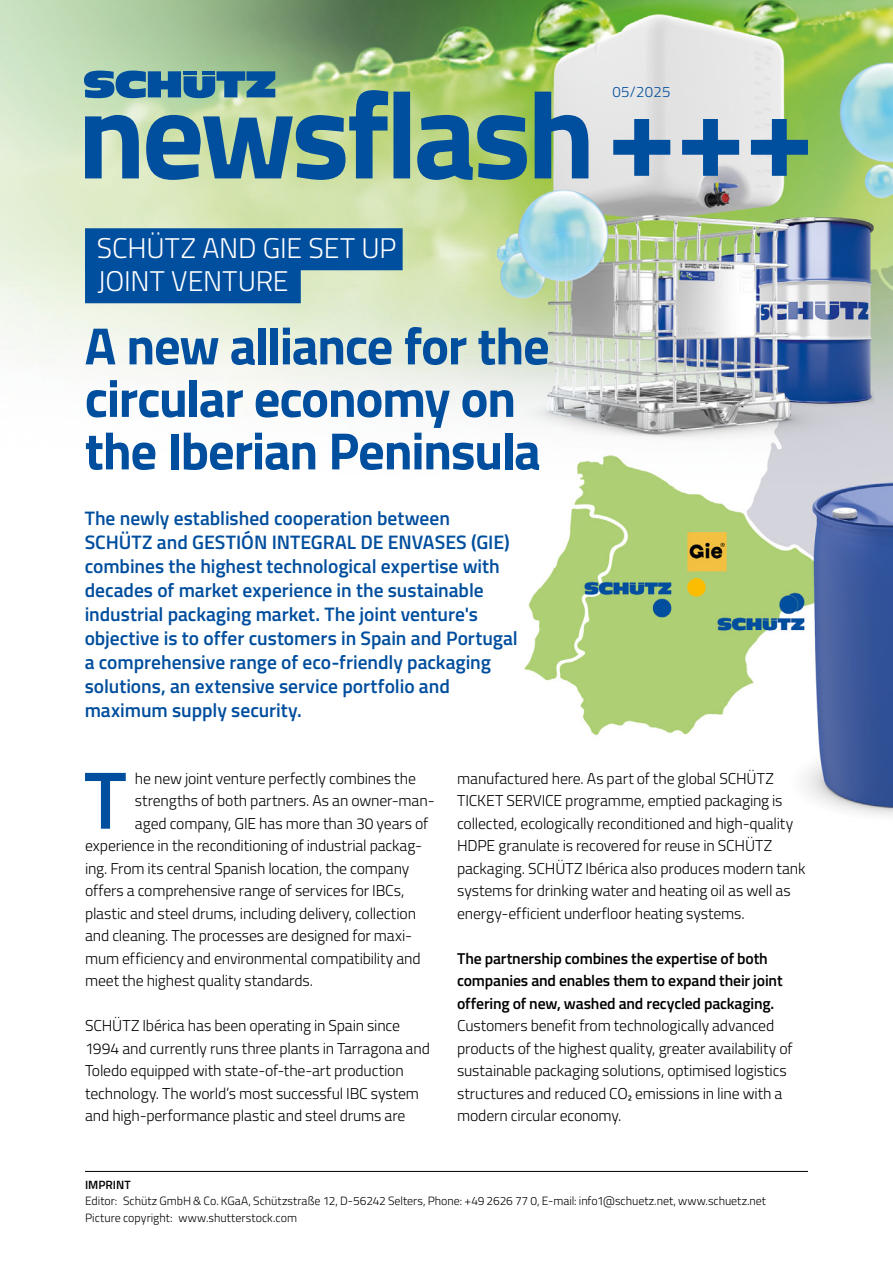
<style>
.page{position:relative;width:893px;height:1263px;background:#fff}
.page>*{position:absolute;margin:0;border:0;box-sizing:border-box;transform-origin:0 0}
.t1{font:600 81.45px "Cairo";color:#004e9e}
.t2{font:700 52.5px/52.5px "Cairo";letter-spacing:-.025em;color:#004e9e}
.t3{font:300 28.5px/33px "Cairo";letter-spacing:-.005em;color:#fff}
.t4{font:600 19.5px/24px "Cairo";letter-spacing:-.005em;color:#004e9e}
.t5{font:300 15.75px/22.5px "Cairo";letter-spacing:-.01em;color:#000}
.t6{font:600 15.75px/22.5px "Cairo";letter-spacing:-.01em;color:#000}
.t7{font:300 15px "Cairo";letter-spacing:.02em;color:#004e9e}
.t8{font:300 12px/16.5px "Cairo";color:#000}
.t9{font:600 12px "Cairo";color:#000}
</style>
<div class="page">
<img style="left:0;top:0;width:893px;height:1171px">
<hr style="left:85px;top:1171px;width:723px;height:1px;background:#000">
<div style="left:85px;top:228px;width:318px;height:42px;background:#004e9e"></div>
<div style="left:85px;top:261px;width:216px;height:42px;background:#004e9e"></div>
<svg style="left:84px;top:71px;width:191px;height:27px;background:#2e719e"></svg>
<hr style="left:184px;top:71px;width:13px;height:4px;background:#004e9e">
<hr style="left:202px;top:71px;width:13px;height:4px;background:#004e9e">
<svg style="left:85px;top:90px;width:723px;height:90px;background:#79a2a8"></svg>
<h3 class="t3" style="left:97px;top:232px;width:301px">SCHÜTZ AND GIE SET UP<br>JOINT VENTURE</h3>
<h2 class="t2" style="left:85px;top:320px;width:467px">A new alliance for the circular economy on the Iberian Peninsula</h2>
<p class="t4" style="left:85px;top:506px;width:435px">The newly established cooperation between SCHÜTZ and GESTIÓN INTEGRAL DE ENVASES (GIE) combines the highest technological expertise with decades of market experience in the sustainable industrial packaging market. The joint venture's objective is to offer customers in Spain and Portugal a comprehensive range of eco-friendly packaging solutions, an extensive service portfolio and maximum supply security.</p>
<p class="t7" style="left:612px;top:81px;width:60px">05/2025</p>
<h1 class="t1" style="left:84px;top:739px;width:44px">T</h1>
<p class="t5" style="left:135px;top:767px;width:282px">he new joint venture perfectly combines the</p>
<p class="t5" style="left:135px;top:789px;width:301px">strengths of both partners. As an owner-man-</p>
<p class="t5" style="left:135px;top:812px;width:295px">aged company, GIE has more than 30 years of</p>
<p class="t5" style="left:85px;top:834px;width:339px">experience in the reconditioning of industrial packag-</p>
<p class="t5" style="left:85px;top:857px;width:326px">ing. From its central Spanish location, the company</p>
<p class="t5" style="left:85px;top:879px;width:321px">offers a comprehensive range of services for IBCs,</p>
<p class="t5" style="left:85px;top:902px;width:332px">plastic and steel drums, including delivery, collection</p>
<p class="t5" style="left:85px;top:924px;width:329px">and cleaning. The processes are designed for maxi-</p>
<p class="t5" style="left:85px;top:947px;width:337px">mum efficiency and environmental compatibility and</p>
<p class="t5" style="left:85px;top:969px;width:229px">meet the highest quality standards.</p>
<p class="t5" style="left:85px;top:1014px;width:346px">SCHÜTZ Ibérica has been operating in Spain since 1994 and currently runs three plants in Tarragona and Toledo equipped with state-of-the-art production technology. The world’s most successful IBC system and high-performance plastic and steel drums are</p>
<p class="t5" style="left:457px;top:767px;width:350px">manufactured here. As part of the global SCHÜTZ TICKET SERVICE programme, emptied packaging is collected, ecologically reconditioned and high-quality HDPE granulate is recovered for reuse in SCHÜTZ packaging. SCHÜTZ Ibérica also produces modern tank systems for drinking water and heating oil as well as energy-efficient underfloor heating systems.</p>
<p class="t6" style="left:457px;top:947px;width:327px">The partnership combines the expertise of both companies and enables them to expand their joint offering of new, washed and recycled packaging.</p>
<p class="t5" style="left:457px;top:1014px;width:337px">Customers benefit from technologically advanced products of the highest quality, greater availability of sustainable packaging solutions, optimised logistics structures and reduced CO₂ emissions in line with a modern circular economy.</p>
<p class="t9" style="left:85px;top:1175px;width:47px">IMPRINT</p>
<p class="t8" style="left:85px;top:1193px;width:683px">Editor: Schütz GmbH &amp; Co. KGaA, Schützstraße 12, D-56242 Selters, Phone: +49 2626 77 0, E-mail: info1@schuetz.net, www.schuetz.net<br>Picture copyright: www.shutterstock.com</p>
</div>
